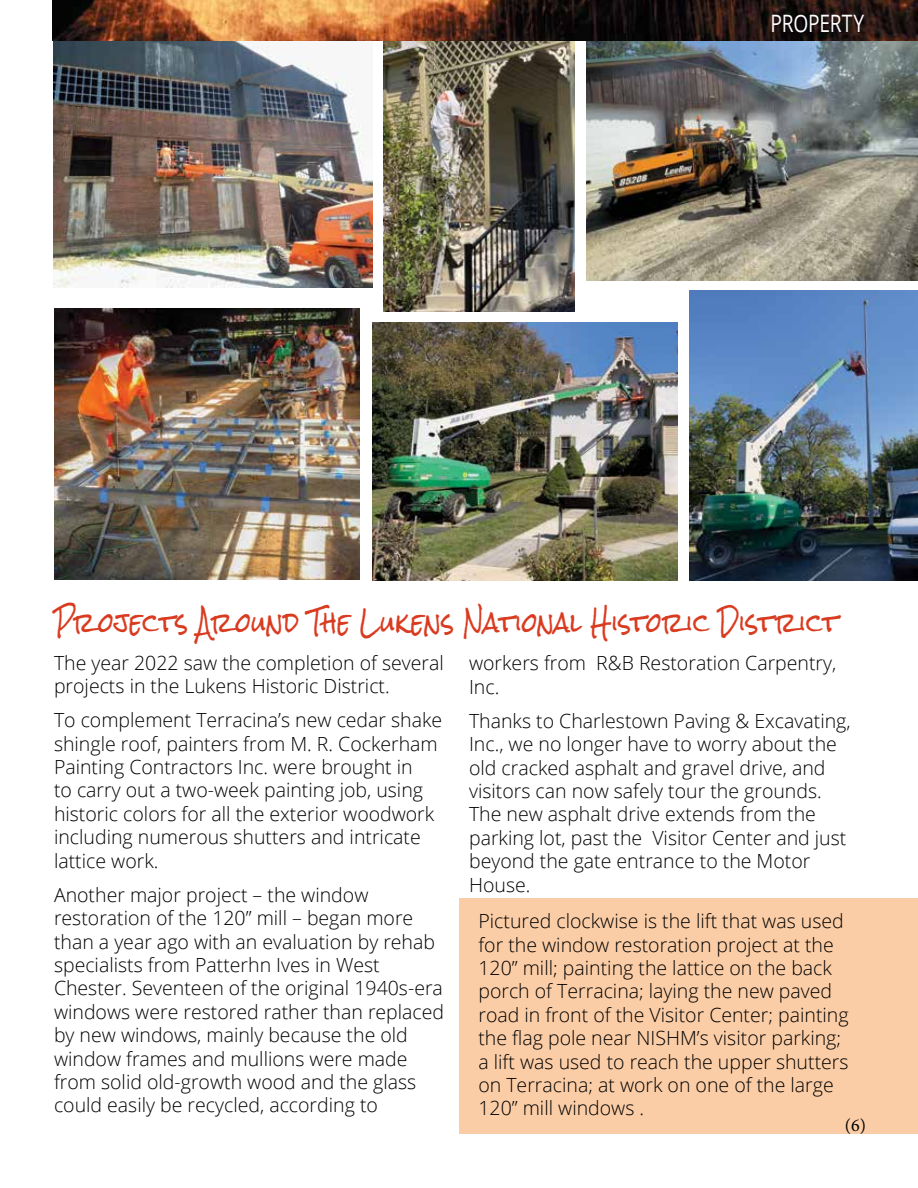
<style>
.page{position:relative;width:918px;height:1188px;background:#fff}
.page>*{position:absolute;margin:0;border:0;box-sizing:border-box;transform-origin:0 0}
.t1{font:27px "Rock Salt";letter-spacing:.01em;color:#d93b20;scale:.82 1}
.t2{font:24px "Open Sans";letter-spacing:-.01em;color:#fff;scale:.8 1}
.t3{font:300 19.5px/23.4px "Open Sans";color:#000}
.t4{font:18px "Minion Pro";color:#000}
</style>
<div class="page">
<img style="left:384px;top:41px;width:190px;height:271px">
<div style="left:459px;top:899px;width:459px;height:235px;background:#fbcda6"></div>
<img style="left:54px;top:41px;width:318px;height:247px">
<img style="left:587px;top:41px;width:331px;height:239px">
<img style="left:689px;top:291px;width:229px;height:289px">
<img style="left:54px;top:309px;width:305px;height:270px">
<img style="left:372px;top:322px;width:305px;height:258px">
<img style="left:53px;top:0;width:865px;height:41px">
<p class="t2" style="left:770px;top:7px;width:119px">PROPERTY</p>
<h1 class="t1" style="left:54px;top:608px;width:958px">Pr ojects Ar ound The Lukens National Histor ic Distr ict</h1>
<p class="t3" style="left:469px;top:651px;width:369px">workers from R&amp;B Restoration Carpentry,<br>Inc.</p>
<p class="t3" style="left:469px;top:708px;width:383px">Thanks to Charlestown Paving &amp; Excavating, Inc., we no longer have to worry about the old cracked asphalt and gravel drive, and visitors can now safely tour the grounds.<br>The new asphalt drive extends from the parking lot, past the Visitor Center and just beyond the gate entrance to the Motor House.</p>
<p class="t3" style="left:54px;top:650px;width:391px">The year 2022 saw the completion of several projects in the Lukens Historic District.</p>
<p class="t3" style="left:54px;top:708px;width:390px">To complement Terracina’s new cedar shake shingle roof, painters from M. R. Cockerham Painting Contractors Inc. were brought in<br>to carry out a two-week painting job, using historic colors for all the exterior woodwork including numerous shutters and intricate lattice work.</p>
<p class="t3" style="left:54px;top:883px;width:392px">Another major project – the window restoration of the 120” mill – began more than a year ago with an evaluation by rehab specialists from Patterhn Ives in West Chester. Seventeen of the original 1940s-era windows were restored rather than replaced by new windows, mainly because the old window frames and mullions were made from solid old-growth wood and the glass could easily be recycled, according to</p>
<p class="t3" style="left:478px;top:909px;width:372px">Pictured clockwise is the lift that was used for the window restoration project at the 120” mill; painting the lattice on the back porch of Terracina; laying the new paved road in front of the Visitor Center; painting the flag pole near NISHM’s visitor parking; a lift was used to reach the upper shutters on Terracina; at work on one of the large 120” mill windows .</p>
<p class="t4" style="left:845px;top:1113px;width:23px">(6)</p>
</div>
